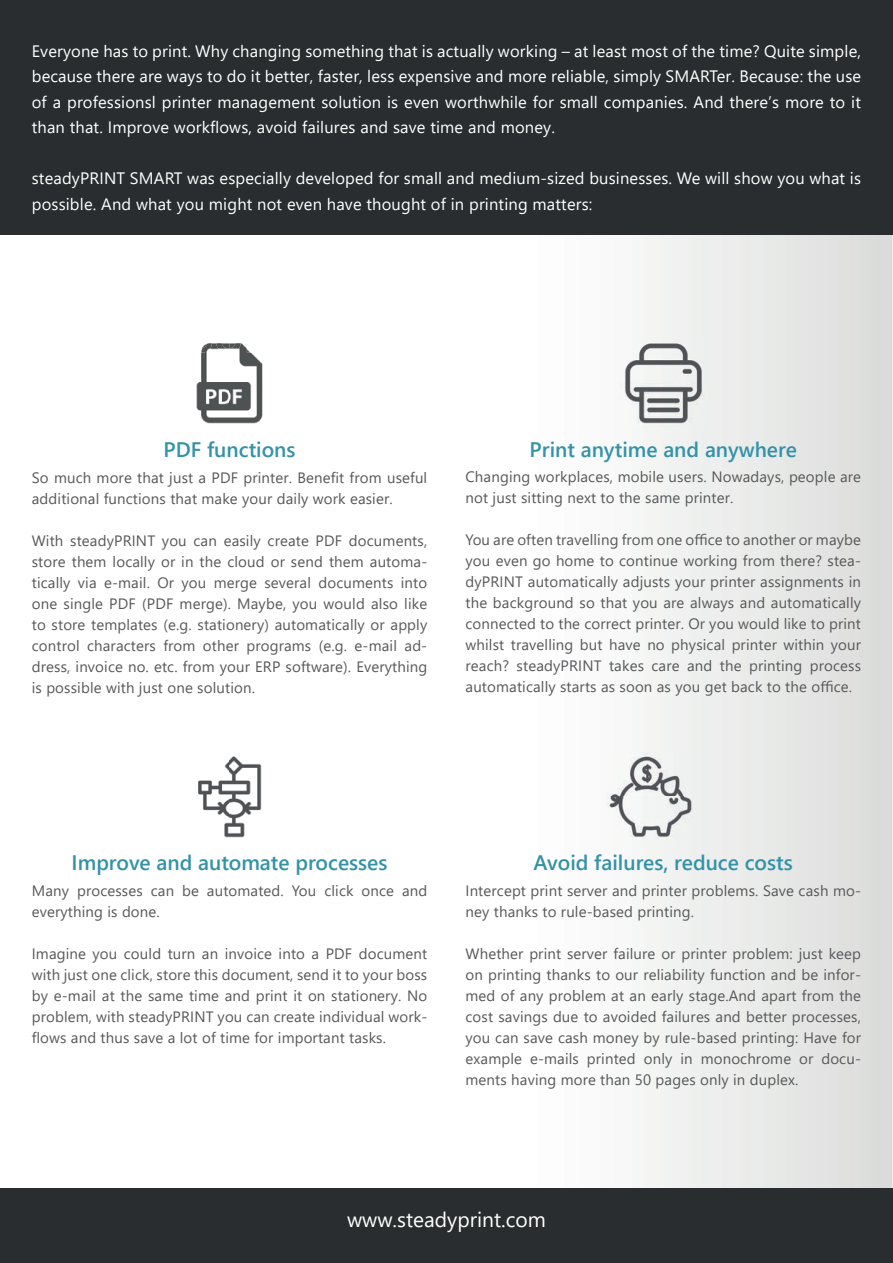
<style>
.page{position:relative;width:893px;height:1263px;background:#fff}
.page>*{position:absolute;margin:0;border:0;box-sizing:border-box;transform-origin:0 0}
.t1{font:600 21px "Segoe UI";color:#3492a8}
.t2{font:21px "Segoe UI";color:#fff}
.t3{font:16.5px/25.5px "Segoe UI";letter-spacing:.01em;color:#fff;text-align:justify}
.t4{font:15px/21px "Segoe UI";letter-spacing:.01em;color:#57585a}
</style>
<div class="page">
<div style="left:0;top:1188px;width:893px;height:75px;background:#292d2f"></div>
<img style="left:196px;top:343px;width:67px;height:81px">
<img style="left:196px;top:343px;width:16px;height:10px">
<img style="left:216px;top:343px;width:25px;height:10px">
<img style="left:247px;top:343px;width:16px;height:10px">
<img style="left:198px;top:756px;width:64px;height:82px">
<img style="left:198px;top:828px;width:14px;height:10px">
<img style="left:619px;top:339px;width:88px;height:88px">
<img style="left:607px;top:752px;width:87px;height:88px">
<div style="left:0;top:0;width:893px;height:235px;background:#292d2f"></div>
<p class="t3" style="left:32px;top:37px;width:831px">Everyone has to print. Why changing something that is actually working – at least most of the time? Quite simple, because there are ways to do it better, faster, less expensive and more reliable, simply SMARTer. Because: the use of a professionsl printer management solution is even worthwhile for small companies. And there’s more to it than that. Improve workflows, avoid failures and save time and money.</p>
<p class="t3" style="left:32px;top:164px;width:831px">steadyPRINT SMART was especially developed for small and medium-sized businesses. We will show you what is possible. And what you might not even have thought of in printing matters:</p>
<h1 class="t1" style="left:163px;top:430px;width:134px">PDF functions</h1>
<p class="t4" style="left:32px;top:466px;width:397px">So much more that just a PDF printer. Benefit from useful additional functions that make your daily work easier.</p>
<p class="t4" style="left:32px;top:529px;width:397px;text-align:justify">With steadyPRINT you can easily create PDF documents, store them locally or in the cloud or send them automa&shy;tically via e-mail. Or you merge several documents into one single PDF (PDF merge). Maybe, you would also like to store templates (e.g. stationery) automatically or apply control characters from other programs (e.g. e-mail ad&shy;dress, invoice no. etc. from your ERP software). Everything is possible with just one solution.</p>
<h1 class="t1" style="left:530px;top:429px;width:269px">Print anytime and anywhere</h1>
<p class="t4" style="left:466px;top:465px;width:397px">Changing workplaces, mobile users. Nowadays, people are not just sitting next to the same printer.</p>
<p class="t4" style="left:466px;top:528px;width:397px;text-align:justify">You are often travelling from one office to another or maybe you even go home to continue working from there? stea&shy;dyPRINT automatically adjusts your printer assignments in the background so that you are always and automatically connected to the correct printer. Or you would like to print whilst travelling but have no physical printer within your reach? steadyPRINT takes care and the printing process automatically starts as soon as you get back to the office.</p>
<h1 class="t1" style="left:72px;top:843px;width:317px">Improve and automate processes</h1>
<p class="t4" style="left:32px;top:879px;width:397px">Many processes can be automated. You click once and everything is done.</p>
<p class="t4" style="left:32px;top:942px;width:397px;text-align:justify">Imagine you could turn an invoice into a PDF document with just one click, store this document, send it to your boss by e-mail at the same time and print it on stationery. No problem, with steadyPRINT you can create individual work&shy;flows and thus save a lot of time for important tasks.</p>
<h1 class="t1" style="left:534px;top:843px;width:261px">Avoid failures, reduce costs</h1>
<p class="t4" style="left:466px;top:879px;width:397px">Intercept print server and printer problems. Save cash mo&shy;ney thanks to rule-based printing.</p>
<p class="t4" style="left:466px;top:942px;width:397px;text-align:justify">Whether print server failure or printer problem: just keep on printing thanks to our reliability function and be infor&shy;med of any problem at an early stage.And apart from the cost savings due to avoided failures and better processes, you can save cash money by rule-based printing: Have for example e-mails printed only in monochrome or docu&shy;ments having more than 50 pages only in duplex.</p>
<h1 class="t2" style="left:347px;top:1199px;width:200px">www.steadyprint.com</h1>
</div>
